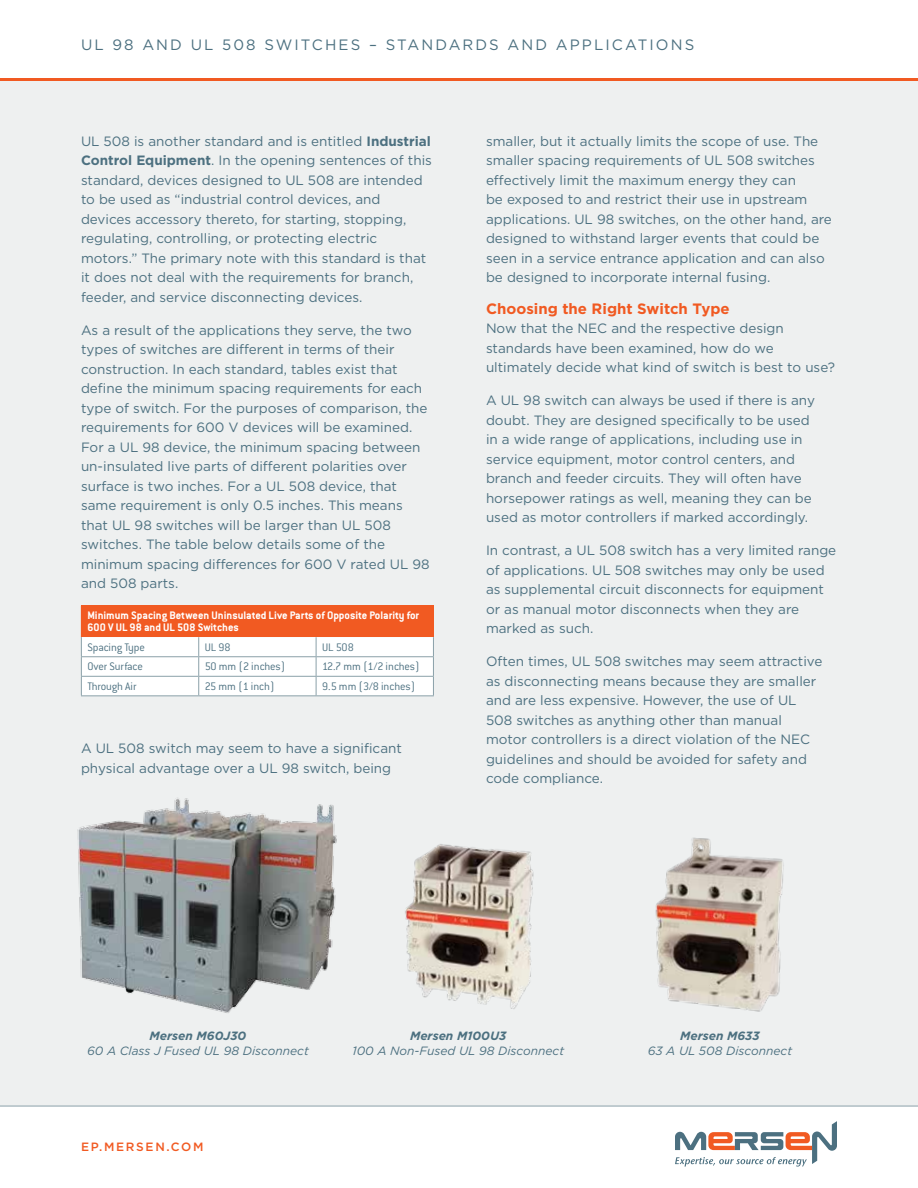
<style>
.page{position:relative;width:918px;height:1188px;background:#fff}
.page>*{position:absolute;margin:0;border:0;box-sizing:border-box;transform-origin:0 0}
.t1{font:15px "Gotham";letter-spacing:.14em;color:#4c7080}
.t2{font:700 15px "Gotham";color:#f15a22}
.t3{font:13.5px/19.5px "Gotham";color:#4c7080}
.t4{font:300 12px "Conduit ITC Std";letter-spacing:-.01em;color:#4c7080}
.t5{font:700 12px/12px "Conduit ITC Std";color:#fff}
.t6{font:italic 12px "Gotham";color:#4c7080}
.t7{font:italic 700 12px "Gotham";color:#4c7080}
.t8{font:500 12px "Gotham";letter-spacing:.14em;color:#f15a22}
.s1{font-weight:700}
</style>
<div class="page">
<div style="left:0;top:78px;width:918px;height:6px;background:#f15a22"></div>
<svg style="left:675px;top:1121px;width:162px;height:46px"></svg>
<div style="left:0;top:81px;width:918px;height:1025px;background:#eef0f0"></div>
<hr style="left:0;top:1106px;width:918px;height:1px;background:#8ba1a9">
<div style="left:81px;top:606px;width:352px;height:31px;background:#f15a22"></div>
<hr style="left:433px;top:606px;width:1px;height:31px;background:#f15a22">
<svg style="left:81px;top:637px;width:353px;height:58px;background:#f9fafa"></svg>
<hr style="left:81px;top:695px;width:118px;height:1px;background:#8ba1a9">
<hr style="left:199px;top:695px;width:117px;height:1px;background:#8ba1a9">
<hr style="left:316px;top:695px;width:118px;height:1px;background:#8ba1a9">
<img style="left:405px;top:844px;width:129px;height:165px">
<img style="left:655px;top:837px;width:129px;height:175px">
<img style="left:77px;top:797px;width:260px;height:216px">
<p class="t1" style="left:81px;top:35px;width:615px">UL 98 AND UL 508 SWITCHES – STANDARDS AND APPLICATIONS</p>
<p class="t3" style="left:81px;top:131px;width:353px">UL 508 is another standard and is entitled <span class="s1">Industrial Control Equipment</span>. In the opening sentences of this standard, devices designed to UL 508 are intended to be used as “industrial control devices, and devices accessory thereto, for starting, stopping, regulating, controlling, or protecting electric motors.” The primary note with this standard is that it does not deal with the requirements for branch, feeder, and service disconnecting devices.</p>
<p class="t3" style="left:81px;top:320px;width:350px">As a result of the applications they serve, the two types of switches are different in terms of their construction. In each standard, tables exist that define the minimum spacing requirements for each type of switch. For the purposes of comparison, the requirements for 600 V devices will be examined.<br>For a UL 98 device, the minimum spacing between un-insulated live parts of different polarities over surface is two inches. For a UL 508 device, that same requirement is only 0.5 inches. This means that UL 98 switches will be larger than UL 508 switches. The table below details some of the minimum spacing differences for 600 V rated UL 98 and 508 parts.</p>
<p class="t5" style="left:87px;top:609px;width:333px">Minimum Spacing Between Uninsulated Live Parts of Opposite Polarity for<br>600 V UL 98 and UL 508 Switches</p>
<p class="t4" style="left:87px;top:640px;width:59px">Spacing Type</p>
<p class="t4" style="left:205px;top:640px;width:27px">UL 98</p>
<p class="t4" style="left:322px;top:640px;width:33px">UL 508</p>
<p class="t4" style="left:87px;top:659px;width:57px">Over Surface</p>
<p class="t4" style="left:205px;top:659px;width:82px">50 mm (2 inches)</p>
<p class="t4" style="left:322px;top:659px;width:99px">12.7 mm (1/2 inches)</p>
<p class="t4" style="left:87px;top:679px;width:51px">Through Air</p>
<p class="t4" style="left:205px;top:679px;width:71px">25 mm (1 inch)</p>
<p class="t4" style="left:322px;top:679px;width:95px">9.5 mm (3/8 inches)</p>
<p class="t3" style="left:81px;top:738px;width:322px">A UL 508 switch may seem to have a significant physical advantage over a UL 98 switch, being</p>
<p class="t3" style="left:486px;top:131px;width:347px">smaller, but it actually limits the scope of use. The smaller spacing requirements of UL 508 switches effectively limit the maximum energy they can<br>be exposed to and restrict their use in upstream applications. UL 98 switches, on the other hand, are designed to withstand larger events that could be seen in a service entrance application and can also be designed to incorporate internal fusing.</p>
<p class="t2" style="left:486px;top:299px;width:245px">Choosing the Right Switch Type</p>
<p class="t3" style="left:486px;top:318px;width:351px">Now that the NEC and the respective design standards have been examined, how do we ultimately decide what kind of switch is best to use?</p>
<p class="t3" style="left:486px;top:390px;width:331px">A UL 98 switch can always be used if there is any doubt. They are designed specifically to be used in a wide range of applications, including use in service equipment, motor control centers, and branch and feeder circuits. They will often have horsepower ratings as well, meaning they can be used as motor controllers if marked accordingly.</p>
<p class="t3" style="left:486px;top:540px;width:352px">In contrast, a UL 508 switch has a very limited range of applications. UL 508 switches may only be used as supplemental circuit disconnects for equipment or as manual motor disconnects when they are marked as such.</p>
<p class="t3" style="left:486px;top:651px;width:338px">Often times, UL 508 switches may seem attractive as disconnecting means because they are smaller and are less expensive. However, the use of UL 508 switches as anything other than manual motor controllers is a direct violation of the NEC guidelines and should be avoided for safety and code compliance.</p>
<p class="t7" style="left:150px;top:1028px;width:98px">Mersen M60J30</p>
<p class="t6" style="left:87px;top:1043px;width:223px">60 A Class J Fused UL 98 Disconnect</p>
<p class="t8" style="left:81px;top:1139px;width:124px">EP.MERSEN.COM</p>
<p class="t7" style="left:410px;top:1028px;width:98px">Mersen M100U3</p>
<p class="t6" style="left:352px;top:1043px;width:213px">100 A Non-Fused UL 98 Disconnect</p>
<p class="t7" style="left:680px;top:1028px;width:81px">Mersen M633</p>
<p class="t6" style="left:648px;top:1043px;width:146px">63 A UL 508 Disconnect</p>
</div>
